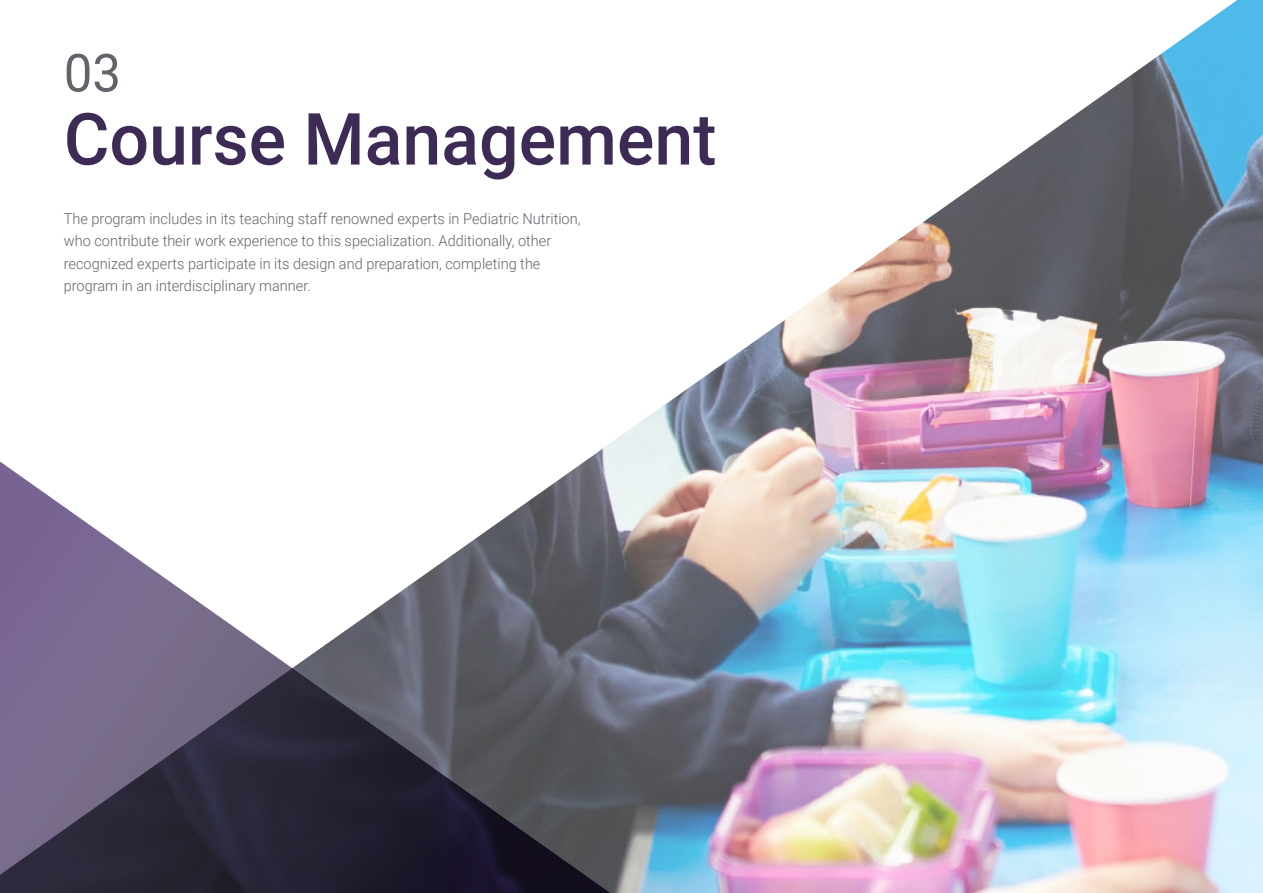
<style>
.page{position:relative;width:1263px;height:893px;background:#fff}
.page>*{position:absolute;margin:0;border:0;box-sizing:border-box;transform-origin:0 0}
.t1{font:500 72px "Roboto";color:#3d2b56}
.t2{font:52.5px "Roboto";color:#61646a}
.t3{font:300 15px/22.5px "Roboto";color:#61646a}
</style>
<div class="page">
<img style="left:607px;top:0;width:656px;height:893px">
<svg style="left:0;top:446px;width:640px;height:447px"></svg>
<h2 class="t2" style="left:64px;top:36px;width:59px">03</h2>
<h1 class="t1" style="left:64px;top:89px;width:654px">Course Management</h1>
<p class="t3" style="left:64px;top:207px;width:518px">The program includes in its teaching staff renowned experts in Pediatric Nutrition, who contribute their work experience to this specialization. Additionally, other recognized experts participate in its design and preparation, completing the program in an interdisciplinary manner.</p>
</div>
